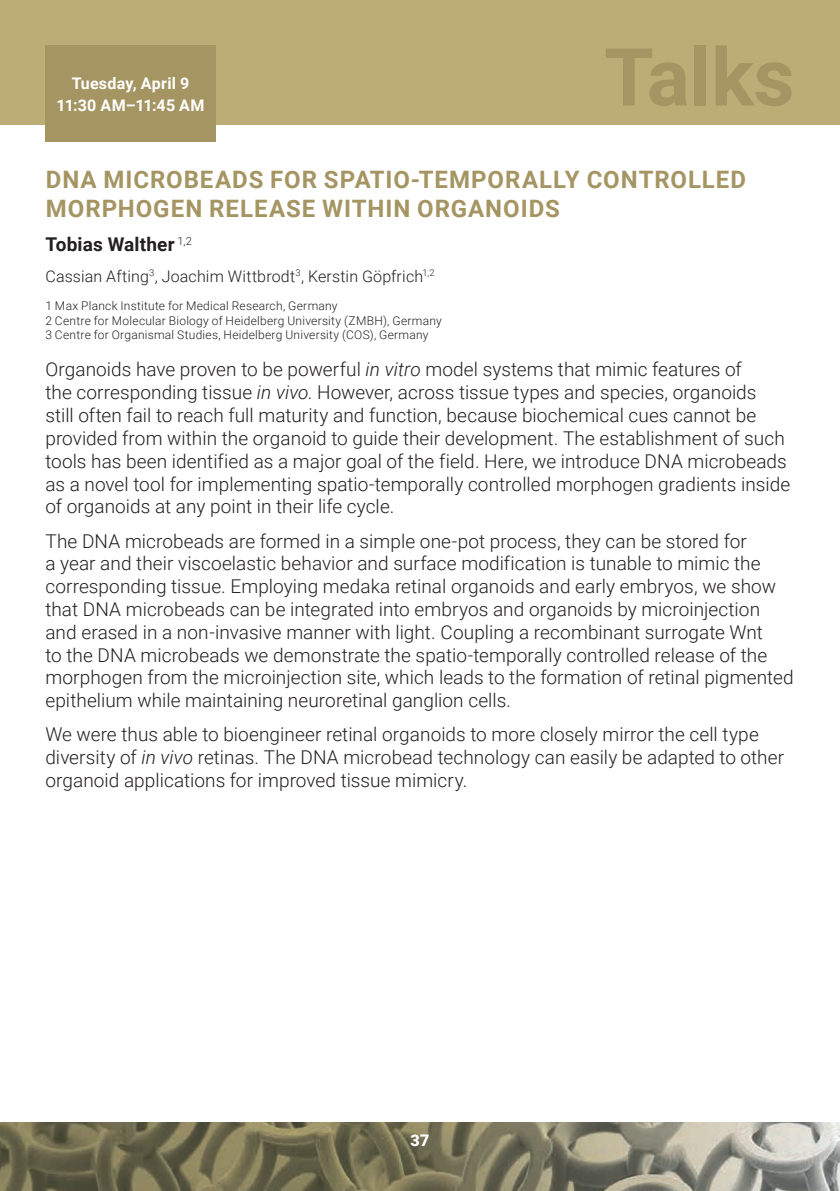
<style>
.page{position:relative;width:840px;height:1191px;background:#fff}
.page>*{position:absolute;margin:0;border:0;box-sizing:border-box;transform-origin:0 0}
.t1{font:700 80px "Roboto";letter-spacing:-.005em;color:#a59563}
.t2{font:700 24px/28.8px "Roboto";letter-spacing:.04em;color:#a59563}
.t3{font:300 19px/22.8px "Roboto";letter-spacing:.005em;color:#231f20}
.t4{font:700 19px "Roboto";letter-spacing:.01em;color:#231f20}
.t5{font:300 16px "Roboto";letter-spacing:.01em;color:#231f20}
.t6{font:700 16px/22px "Roboto";letter-spacing:.015em;color:#fff;text-align:center}
.t7{font:900 16px "Roboto";color:#fff}
.t8{font:300 12px/14.4px "Roboto";letter-spacing:.02em;color:#231f20}
.s1{font-style:italic}
</style>
<div class="page">
<img style="left:0;top:1123px;width:839px;height:68px">
<div style="left:0;top:0;width:839px;height:125px;background:#bcac75"></div>
<div style="left:45px;top:45px;width:170px;height:97px;background:#a59563"></div>
<p class="t6" style="left:57px;top:71px;width:149px">Tuesday, April 9<br>11:30 AM–11:45 AM</p>
<h1 class="t1" style="left:604px;top:21px;width:192px">Talks</h1>
<p class="t2" style="left:46px;top:164px;width:701px">DNA MICROBEADS FOR SPATIO-TEMPORALLY CONTROLLED<br>MORPHOGEN RELEASE WITHIN ORGANOIDS</p>
<p class="t4" style="left:45px;top:231px;width:148px">Tobias Walther <sup>1,2</sup></p>
<p class="t5" style="left:45px;top:265px;width:390px">Cassian Afting<sup>3</sup>, Joachim Wittbrodt<sup>3</sup>, Kerstin Göpfrich<sup>1,2</sup></p>
<p class="t8" style="left:45px;top:298px;width:398px">1 Max Planck Institute for Medical Research, Germany<br>2 Centre for Molecular Biology of Heidelberg University (ZMBH), Germany<br>3 Centre for Organismal Studies, Heidelberg University (COS), Germany</p>
<p class="t3" style="left:45px;top:357px;width:745px">Organoids have proven to be powerful <span class="s1">in vitro</span> model systems that mimic features of<br>the corresponding tissue <span class="s1">in vivo</span>. However, across tissue types and species, organoids<br>still often fail to reach full maturity and function, because biochemical cues cannot be provided from within the organoid to guide their development. The establishment of such tools has been identified as a major goal of the field. Here, we introduce DNA microbeads as a novel tool for implementing spatio-temporally controlled morphogen gradients inside of organoids at any point in their life cycle.</p>
<p class="t3" style="left:45px;top:528px;width:749px">The DNA microbeads are formed in a simple one-pot process, they can be stored for<br>a year and their viscoelastic behavior and surface modification is tunable to mimic the corresponding tissue. Employing medaka retinal organoids and early embryos, we show that DNA microbeads can be integrated into embryos and organoids by microinjection and erased in a non-invasive manner with light. Coupling a recombinant surrogate Wnt<br>to the DNA microbeads we demonstrate the spatio-temporally controlled release of the morphogen from the microinjection site, which leads to the formation of retinal pigmented epithelium while maintaining neuroretinal ganglion cells.</p>
<p class="t3" style="left:45px;top:722px;width:739px">We were thus able to bioengineer retinal organoids to more closely mirror the cell type diversity of <span class="s1">in vivo</span> retinas. The DNA microbead technology can easily be adapted to other organoid applications for improved tissue mimicry.</p>
<p class="t7" style="left:410px;top:1129px;width:20px">37</p>
</div>
